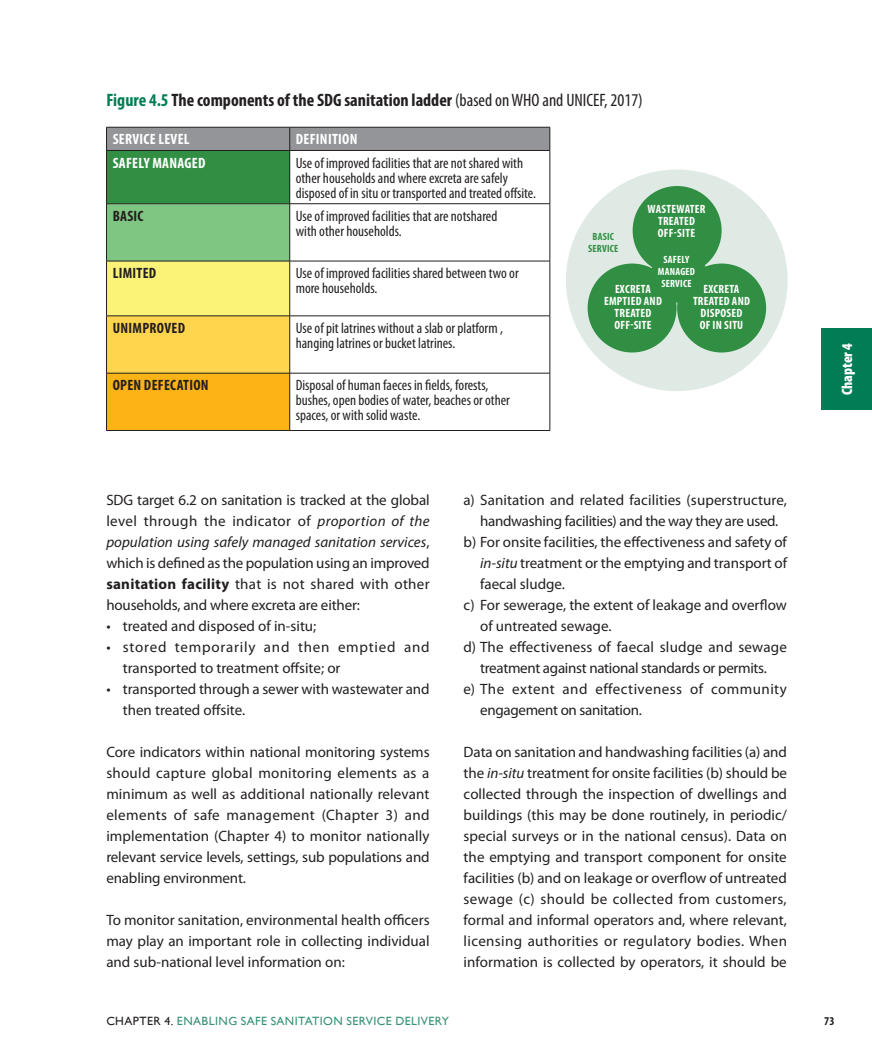
<style>
.page{position:relative;width:872px;height:1063px;background:#fff}
.page>*{position:absolute;margin:0;border:0;box-sizing:border-box;transform-origin:0 0}
.Body{font:700 condensed 18px "Myriad Pro";color:#231f20}
.Body-2{font:15px/21px "Myriad Pro";color:#231f20;text-align:justify}
.Box_text{font:condensed 15px/15px "Myriad Pro";color:#231f20}
.Body_bullet{font:15px/21px "Myriad Pro";color:#231f20}
.Body_bullet-2{font:15px/21px "Myriad Pro";letter-spacing:-.02em;color:#231f20;text-align:center}
.Body_bullet-3{font:15px/21px "Myriad Pro";letter-spacing:.045em;color:#231f20}
.Body_bullet-4{font:15px/21px "Myriad Pro";letter-spacing:.025em;color:#231f20}
.Box_text-2{font:700 condensed 15px "Myriad Pro";letter-spacing:.02em;color:#231f20}
.Box_text-3{font:700 condensed 15px "Myriad Pro";letter-spacing:.02em;color:#fff}
.t1{font:900 condensed 15px "Myriad Pro";color:#fff}
.Box_text-4{font:700 condensed 12px/12px "Myriad Pro";letter-spacing:.02em;color:#fff;text-align:center}
.t2{font:12px "Gill Sans";letter-spacing:.035em;color:#379274}
.t3{font:700 condensed 12px "Myriad Pro";color:#231f20}
.Box_text-5{font:700 condensed 10.5px/12px "Myriad Pro";letter-spacing:.02em;color:#fff;text-align:center}
.Box_text-6{font:700 condensed 10.5px/12px "Myriad Pro";letter-spacing:.02em;color:#318f43;text-align:center}
.s1{color:#007d54}
.s2{font-weight:400}
.s3{font-style:italic}
.s4{font-weight:700}
.s5{color:#231f20}
</style>
<div class="page">
<div style="left:821px;top:329px;width:51px;height:81px;background:#007d54"></div>
<div style="left:106px;top:150px;width:184px;height:54px;background:#318f43"></div>
<div style="left:106px;top:204px;width:184px;height:57px;background:#7ec682"></div>
<div style="left:106px;top:261px;width:184px;height:55px;background:#faf378"></div>
<div style="left:106px;top:316px;width:184px;height:57px;background:#fed54d"></div>
<div style="left:106px;top:373px;width:184px;height:57px;background:#fbb316"></div>
<hr style="left:106px;top:150px;width:184px;height:1px;background:#231f20">
<hr style="left:106px;top:151px;width:1px;height:53px;background:#231f20">
<hr style="left:106px;top:203px;width:184px;height:1px;background:#231f20">
<hr style="left:106px;top:204px;width:1px;height:57px;background:#231f20">
<hr style="left:106px;top:261px;width:184px;height:1px;background:#231f20">
<hr style="left:106px;top:261px;width:1px;height:55px;background:#231f20">
<hr style="left:106px;top:316px;width:184px;height:1px;background:#231f20">
<hr style="left:106px;top:316px;width:1px;height:57px;background:#231f20">
<hr style="left:106px;top:373px;width:184px;height:1px;background:#231f20">
<hr style="left:106px;top:373px;width:1px;height:57px;background:#231f20">
<hr style="left:106px;top:430px;width:184px;height:1px;background:#231f20">
<div style="left:106px;top:127px;width:444px;height:23px;background:#939598"></div>
<hr style="left:290px;top:150px;width:260px;height:1px;background:#231f20">
<hr style="left:289px;top:151px;width:1px;height:53px;background:#231f20">
<hr style="left:549px;top:151px;width:1px;height:53px;background:#231f20">
<hr style="left:290px;top:203px;width:260px;height:1px;background:#231f20">
<hr style="left:289px;top:204px;width:1px;height:57px;background:#231f20">
<hr style="left:549px;top:204px;width:1px;height:57px;background:#231f20">
<hr style="left:290px;top:261px;width:260px;height:1px;background:#231f20">
<hr style="left:289px;top:261px;width:1px;height:55px;background:#231f20">
<hr style="left:549px;top:261px;width:1px;height:55px;background:#231f20">
<hr style="left:290px;top:316px;width:260px;height:1px;background:#231f20">
<hr style="left:289px;top:316px;width:1px;height:57px;background:#231f20">
<hr style="left:549px;top:316px;width:1px;height:57px;background:#231f20">
<hr style="left:290px;top:373px;width:260px;height:1px;background:#231f20">
<hr style="left:289px;top:373px;width:1px;height:57px;background:#231f20">
<hr style="left:549px;top:373px;width:1px;height:57px;background:#231f20">
<hr style="left:290px;top:430px;width:260px;height:1px;background:#231f20">
<div style="left:566px;top:169px;width:221px;height:222px;background:#dfeae5;border-radius:50%"></div>
<div style="left:632px;top:186px;width:89px;height:89px;background:#318f43;border-radius:50%"></div>
<div style="left:651px;top:247px;width:55px;height:56px;background:#318f43;border-radius:50%"></div>
<div style="left:587px;top:264px;width:89px;height:89px;background:#318f43;border-radius:50%"></div>
<div style="left:677px;top:264px;width:89px;height:89px;background:#318f43;border-radius:50%"></div>
<p class="Body" style="left:106px;top:89px;width:538px"><span class="s1">Figure 4.5</span> The components of the SDG sanitation ladder <span class="s2">(based on WHO and UNICEF, 2017)</span></p>
<p class="Box_text-3" style="left:113px;top:130px;width:78px">SERVICE LEVEL</p>
<p class="Box_text-3" style="left:296px;top:130px;width:63px">DEFINITION</p>
<p class="Box_text-3" style="left:113px;top:153px;width:94px">SAFELY MANAGED</p>
<p class="Box_text" style="left:296px;top:155px;width:242px">Use of improved facilities that are not shared with other households and where excreta are safely disposed of in situ or transported and treated offsite.</p>
<p class="Box_text-2" style="left:113px;top:207px;width:32px">BASIC</p>
<p class="Box_text" style="left:296px;top:208px;width:203px">Use of improved facilities that are notshared with other households.</p>
<p class="Box_text-2" style="left:113px;top:264px;width:45px">LIMITED</p>
<p class="Box_text" style="left:296px;top:266px;width:224px">Use of improved facilities shared between two or more households.</p>
<p class="Box_text-2" style="left:113px;top:319px;width:74px">UNIMPROVED</p>
<p class="Box_text" style="left:296px;top:320px;width:209px">Use of pit latrines without a slab or platform , hanging latrines or bucket latrines.</p>
<p class="Box_text-2" style="left:113px;top:376px;width:97px">OPEN DEFECATION</p>
<p class="Box_text" style="left:296px;top:378px;width:216px">Disposal of human faeces in fields, forests, bushes, open bodies of water, beaches or other spaces, or with solid waste.</p>
<p class="Box_text-4" style="left:647px;top:203px;width:59px">WASTEWATER</p>
<p class="Box_text-4" style="left:658px;top:215px;width:38px">TREATED</p>
<p class="Box_text-4" style="left:658px;top:227px;width:39px">OFF-SITE</p>
<p class="Box_text-6" style="left:588px;top:230px;width:32px">BASIC<br>SERVICE</p>
<p class="Box_text-5" style="left:658px;top:253px;width:39px">SAFELY<br>MANAGED</p>
<p class="Box_text-5" style="left:661px;top:277px;width:32px">SERVICE</p>
<p class="Box_text-4" style="left:615px;top:283px;width:37px">EXCRETA</p>
<p class="Box_text-4" style="left:604px;top:295px;width:59px">EMPTIED AND<br>TREATED<br>OFF-SITE</p>
<p class="Box_text-4" style="left:703px;top:283px;width:37px">EXCRETA</p>
<p class="Box_text-4" style="left:693px;top:295px;width:58px">TREATED AND<br>DISPOSED<br>OF IN SITU</p>
<p class="Body-2" style="left:106px;top:489px;width:325px">SDG target 6.2 on sanitation is tracked at the global level through the indicator of <span class="s3">proportion of the population using safely managed sanitation services</span>, which is defined as the population using an improved <span class="s4">sanitation facility</span> that is not shared with other households, and where excreta are either:</p>
<p class="Body_bullet" style="left:106px;top:615px;width:211px">• treated and disposed of in-situ;</p>
<p class="Body_bullet-3" style="left:123px;top:636px;width:308px;text-indent:-16px">• stored temporarily and then emptied and transported to treatment offsite; or</p>
<p class="Body_bullet" style="left:123px;top:678px;width:308px;text-indent:-16px">• transported through a sewer with wastewater and then treated offsite.</p>
<p class="Body-2" style="left:106px;top:741px;width:325px">Core indicators within national monitoring systems should capture global monitoring elements as a minimum as well as additional nationally relevant elements of safe management (Chapter 3) and implementation (Chapter 4) to monitor nationally relevant service levels, settings, sub populations and enabling environment.</p>
<p class="Body-2" style="left:106px;top:909px;width:325px">To monitor sanitation, environmental health officers may play an important role in collecting individual and sub-national level information on:</p>
<p class="Body_bullet" style="left:463px;top:489px;width:325px;text-align:center">a) Sanitation and related facilities (superstructure, handwashing facilities) and the way they are used.</p>
<p class="Body_bullet" style="left:480px;top:531px;width:308px;text-align:justify;text-indent:-16px">b) For onsite facilities, the effectiveness and safety of <span class="s3">in-situ</span> treatment or the emptying and transport of faecal sludge.</p>
<p class="Body_bullet" style="left:480px;top:594px;width:308px;text-indent:-16px">c) For sewerage, the extent of leakage and overflow of untreated sewage.</p>
<p class="Body_bullet-2" style="left:463px;top:636px;width:325px">d) The effectiveness of faecal sludge and sewage treatment against national standards or permits.</p>
<p class="Body_bullet-4" style="left:480px;top:678px;width:308px;text-indent:-16px">e) The extent and effectiveness of community engagement on sanitation.</p>
<p class="Body-2" style="left:463px;top:741px;width:325px">Data on sanitation and handwashing facilities (a) and the <span class="s3">in-situ</span> treatment for onsite facilities (b) should be collected through the inspection of dwellings and buildings (this may be done routinely, in periodic/ special surveys or in the national census). Data on the emptying and transport component for onsite facilities (b) and on leakage or overflow of untreated sewage (c) should be collected from customers, formal and informal operators and, where relevant, licensing authorities or regulatory bodies. When information is collected by operators, it should be</p>
<p class="t1" style="left:837px;top:395px;width:54px;rotate:-90deg">Chapter 4</p>
<p class="t2" style="left:106px;top:1014px;width:344px"><span class="s5">CHAPTER 4.</span> ENABLING SAFE SANITATION SERVICE DELIVERY</p>
<p class="t3" style="left:824px;top:1013px;width:12px">73</p>
</div>
